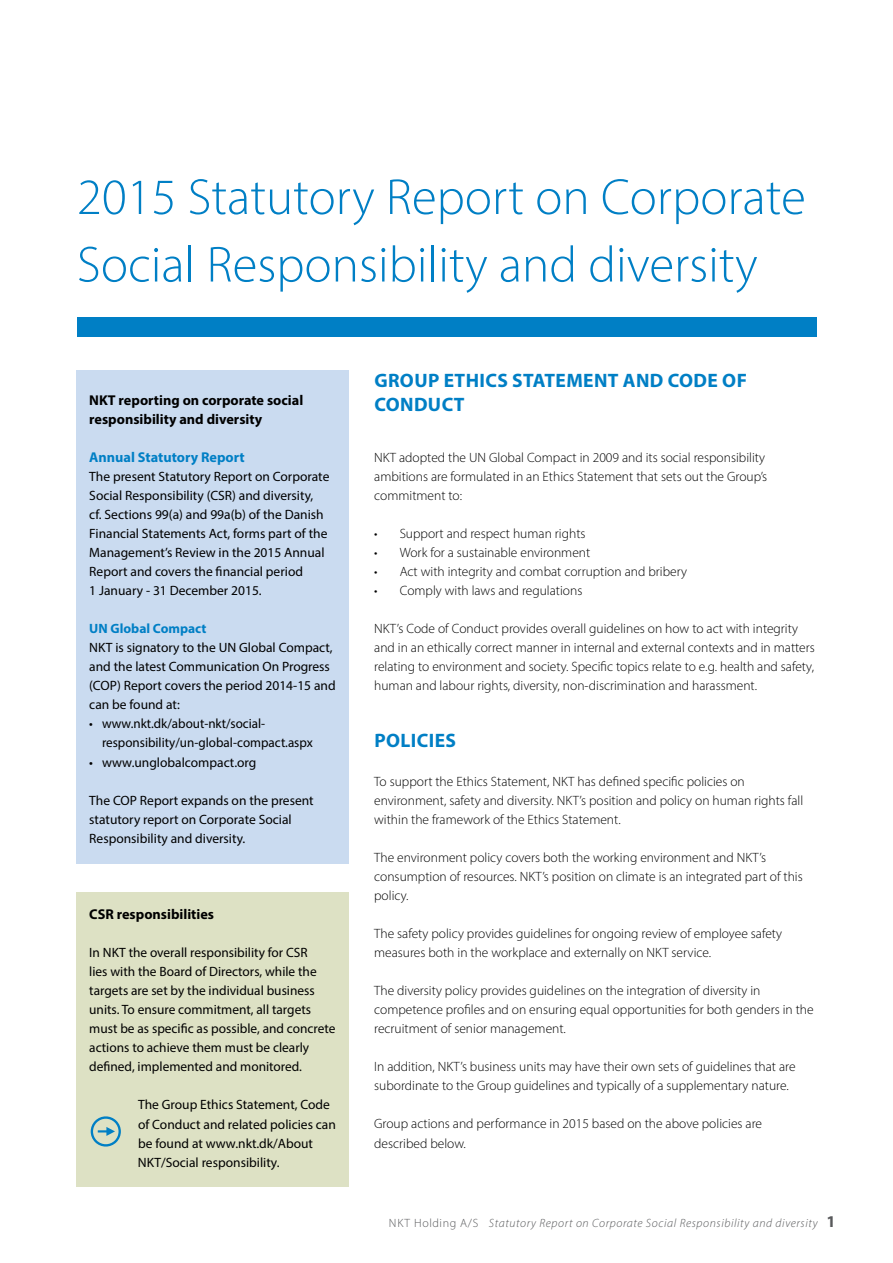
<style>
.page{position:relative;width:893px;height:1263px;background:#fff}
.page>*{position:absolute;margin:0;border:0;box-sizing:border-box;transform-origin:0 0}
.t1{font:300 51px/67.5px "Myriad Pro";color:#007fc5}
.t2{font:700 19.5px/23.4px "Myriad Pro";letter-spacing:.02em;color:#007fc5}
.t3{font:700 14.25px/19px "Myriad Pro";color:#000}
.t4{font:700 14.25px "Myriad Pro";color:#007fc5}
.t5{font:300 13.5px/19px "Myriad Pro";color:#000}
.t6{font:13.5px/19px "Myriad Pro";color:#000}
.t7{font:700 13.5px "Myriad Pro";color:#007fc5}
.t8{font:italic 300 12px "Myriad Pro";letter-spacing:.05em;color:#58595b}
.s1{font-style:normal}
.s2{font-weight:700;font-style:normal;font-size:16.5px}
</style>
<div class="page">
<div style="left:77px;top:318px;width:740px;height:19px;background:#007fc5"></div>
<div style="left:77px;top:370px;width:272px;height:493px;background:#cadbf0"></div>
<div style="left:77px;top:892px;width:272px;height:294px;background:#dde1c4"></div>
<svg style="left:91px;top:1116px;width:30px;height:31px"></svg>
<h1 class="t1" style="left:77px;top:163px;width:730px">2015 Statutory Report on Corporate<br>Social Responsibility and diversity</h1>
<p class="t3" style="left:89px;top:390px;width:215px">NKT reporting on corporate social responsibility and diversity</p>
<p class="t4" style="left:89px;top:448px;width:157px">Annual Statutory Report</p>
<p class="t6" style="left:89px;top:466px;width:242px">The present Statutory Report on Corporate Social Responsibility (CSR) and diversity,<br>cf. Sections 99(a) and 99a(b) of the Danish Financial Statements Act, forms part of the Management’s Review in the 2015 Annual Report and covers the financial period<br>1 January - 31 December 2015.</p>
<p class="t7" style="left:89px;top:620px;width:119px">UN Global Compact</p>
<p class="t6" style="left:89px;top:638px;width:248px">NKT is signatory to the UN Global Compact, and the latest Communication On Progress (COP) Report covers the period 2014-15 and can be found at:</p>
<p class="t6" style="left:102px;top:714px;width:212px;text-indent:-13px">• www.nkt.dk/about-nkt/social&shy;responsibility/un-global-compact.aspx</p>
<p class="t6" style="left:89px;top:752px;width:169px">• www.unglobalcompact.org</p>
<p class="t6" style="left:89px;top:790px;width:226px">The COP Report expands on the present statutory report on Corporate Social<br>Responsibility and diversity.</p>
<p class="t3" style="left:89px;top:904px;width:126px">CSR responsibilities</p>
<p class="t6" style="left:89px;top:943px;width:248px">In NKT the overall responsibility for CSR<br>lies with the Board of Directors, while the targets are set by the individual business units. To ensure commitment, all targets must be as specific as possible, and concrete actions to achieve them must be clearly defined, implemented and monitored.</p>
<p class="t6" style="left:138px;top:1095px;width:199px">The Group Ethics Statement, Code of Conduct and related policies can be found at www.nkt.dk/About<br>NKT/Social responsibility.</p>
<h2 class="t2" style="left:374px;top:368px;width:374px">GROUP ETHICS STATEMENT AND CODE OF<br>CONDUCT</h2>
<p class="t5" style="left:374px;top:447px;width:395px">NKT adopted the UN Global Compact in 2009 and its social responsibility ambitions are formulated in an Ethics Statement that sets out the Group’s commitment to:</p>
<p class="t5" style="left:374px;top:524px;width:213px">• Support and respect human rights</p>
<p class="t5" style="left:374px;top:543px;width:218px">• Work for a sustainable environment</p>
<p class="t5" style="left:374px;top:562px;width:314px">• Act with integrity and combat corruption and bribery</p>
<p class="t5" style="left:374px;top:581px;width:210px">• Comply with laws and regulations</p>
<p class="t5" style="left:374px;top:619px;width:442px">NKT’s Code of Conduct provides overall guidelines on how to act with integrity and in an ethically correct manner in internal and external contexts and in matters relating to environment and society. Specific topics relate to e.g. health and safety, human and labour rights, diversity, non-discrimination and harassment.</p>
<h2 class="t2" style="left:374px;top:728px;width:83px">POLICIES</h2>
<p class="t5" style="left:374px;top:771px;width:431px">To support the Ethics Statement, NKT has defined specific policies on environment, safety and diversity. NKT’s position and policy on human rights fall within the framework of the Ethics Statement.</p>
<p class="t5" style="left:374px;top:848px;width:430px">The environment policy covers both the working environment and NKT’s consumption of resources. NKT’s position on climate is an integrated part of this policy.</p>
<p class="t5" style="left:374px;top:924px;width:409px">The safety policy provides guidelines for ongoing review of employee safety measures both in the workplace and externally on NKT service.</p>
<p class="t5" style="left:374px;top:981px;width:441px">The diversity policy provides guidelines on the integration of diversity in competence profiles and on ensuring equal opportunities for both genders in the recruitment of senior management.</p>
<p class="t5" style="left:374px;top:1057px;width:423px">In addition, NKT’s business units may have their own sets of guidelines that are subordinate to the Group guidelines and typically of a supplementary nature.</p>
<p class="t5" style="left:374px;top:1114px;width:389px">Group actions and performance in 2015 based on the above policies are described below.</p>
<p class="t8" style="left:389px;top:1215px;width:448px"><span class="s1">NKT Holding A/S</span> Statutory Report on Corporate Social Responsibility and diversity <span class="s2">1</span></p>
</div>
